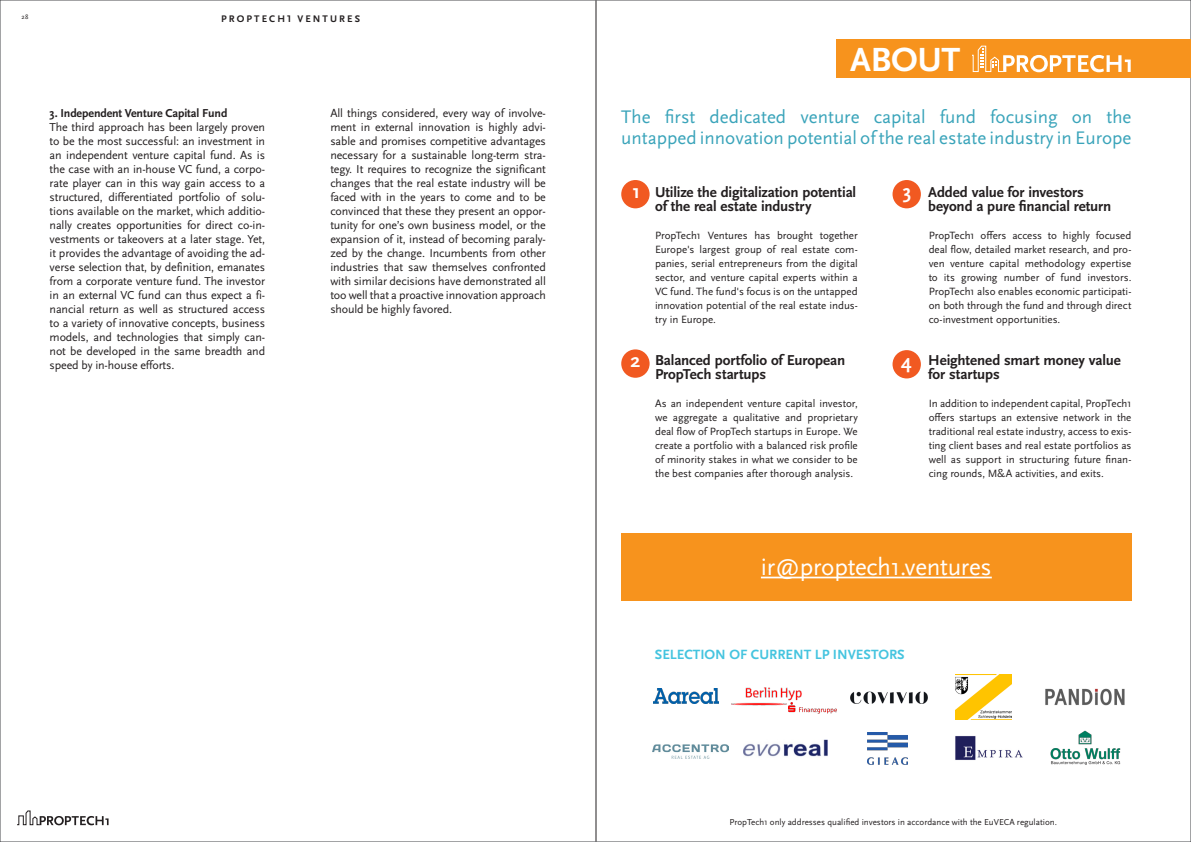
<style>
.page{position:relative;width:1191px;height:842px;background:#fff}
.page>*{position:absolute;margin:0;border:0;box-sizing:border-box;transform-origin:0 0}
.Auszeichung1{font:700 35px "Scala Sans Pro";letter-spacing:-.01em;color:#fff}
.Auszeichung1-2{font:25px "Scala Sans Pro";letter-spacing:-.01em;color:#fff}
.t1{font:700 20px "Scala Sans Pro";color:#fff}
.Ü1{font:19px/21px "Scala Sans Pro";color:#3aa4ba}
.Auszeichung1-3{font:700 15px/14px "Scala Sans Pro";letter-spacing:-.01em;color:#231f20}
.Auszeichung1-4{font:700 14px "Scala Sans Pro";color:#45c4df}
.Auszeichung1-5{font:12px/14px "Scala Sans Pro";letter-spacing:-.01em;color:#231f20;text-align:justify}
.Auszeichung1-6{font:700 12px "Scala Sans Pro";letter-spacing:-.01em;color:#231f20}
.Auszeichung1-7{font:11px/14px "Scala Sans Pro";letter-spacing:-.005em;color:#231f20;text-align:justify}
.t2{font:700 10px "Scala Sans Pro";letter-spacing:.21em;color:#231f20}
.Auszeichung1-8{font:9px "Scala Sans Pro";color:#231f20}
.t3{font:6.7px "Scala Sans Pro";color:#231f20}
</style>
<div class="page">
<div style="left:621px;top:534px;width:510px;height:67px;background:#f7931d"></div>
<hr style="left:761px;top:577px;width:230px;height:1px;background:#fff">
<hr style="left:595px;top:0;width:1px;height:842px;background:#231f20">
<svg style="left:17px;top:810px;width:92px;height:16px"></svg>
<div style="left:621px;top:180px;width:28px;height:28px;background:#f15921;border-radius:50%"></div>
<div style="left:892px;top:180px;width:29px;height:28px;background:#f15921;border-radius:50%"></div>
<div style="left:621px;top:349px;width:28px;height:29px;background:#f15921;border-radius:50%"></div>
<div style="left:892px;top:350px;width:29px;height:28px;background:#f15921;border-radius:50%"></div>
<div style="left:836px;top:40px;width:355px;height:38px;background:#f7931d"></div>
<svg style="left:972px;top:46px;width:158px;height:26px"></svg>
<img style="left:653px;top:689px;width:66px;height:15px">
<img style="left:731px;top:687px;width:70px;height:19px">
<img style="left:788px;top:702px;width:48px;height:11px">
<img style="left:850px;top:691px;width:77px;height:12px">
<img style="left:1045px;top:689px;width:80px;height:17px">
<img style="left:653px;top:744px;width:76px;height:15px">
<img style="left:743px;top:739px;width:84px;height:18px">
<img style="left:867px;top:733px;width:40px;height:32px">
<img style="left:955px;top:736px;width:68px;height:24px">
<img style="left:1050px;top:730px;width:70px;height:35px">
<img style="left:955px;top:674px;width:56px;height:45px">
<p class="t3" style="left:21px;top:13px;width:8px">28</p>
<p class="t2" style="left:221px;top:13px;width:140px">PROPTECH1 VENTURES</p>
<p class="Auszeichung1-6" style="left:50px;top:106px;width:179px">3. Independent Venture Capital Fund</p>
<p class="Auszeichung1-5" style="left:50px;top:120px;width:217px">The third approach has been largely proven to be the most successful: an investment in an independent venture capital fund. As is the case with an in-house VC fund, a corpo&shy;rate player can in this way gain access to a structured, differentiated portfolio of solu&shy;tions available on the market, which additio&shy;nally creates opportunities for direct co-in&shy;vestments or takeovers at a later stage. Yet, it provides the advantage of avoiding the ad&shy;verse selection that, by definition, emanates from a corporate venture fund. The investor in an external VC fund can thus expect a fi&shy;nancial return as well as structured access to a variety of innovative concepts, business models, and technologies that simply can&shy;not be developed in the same breadth and speed by in-house efforts.</p>
<p class="Auszeichung1-5" style="left:330px;top:106px;width:217px">All things considered, every way of involve&shy;ment in external innovation is highly advi&shy;sable and promises competitive advantages necessary for a sustainable long-term stra&shy;tegy. It requires to recognize the significant changes that the real estate industry will be faced with in the years to come and to be convinced that these they present an oppor&shy;tunity for one’s own business model, or the expansion of it, instead of becoming paraly&shy;zed by the change. Incumbents from other industries that saw themselves confronted with similar decisions have demonstrated all too well that a proactive innovation approach should be highly favored.</p>
<p class="Auszeichung1" style="left:850px;top:40px;width:112px">ABOUT</p>
<p class="Ü1" style="left:621px;top:106px;width:512px">The first dedicated venture capital fund focusing on the untapped innovation potential of the real estate industry in Europe</p>
<p class="t1" style="left:632px;top:180px;width:9px">1</p>
<p class="Auszeichung1-3" style="left:655px;top:185px;width:203px">Utilize the digitalization potential of the real estate industry</p>
<p class="t1" style="left:903px;top:180px;width:10px">3</p>
<p class="Auszeichung1-3" style="left:928px;top:185px;width:185px">Added value for investors beyond a pure financial return</p>
<p class="Auszeichung1-7" style="left:655px;top:228px;width:204px">PropTech1 Ventures has brought together Europe's largest group of real estate com&shy;panies, serial entrepreneurs from the digital sector, and venture capital experts within a VC fund. The fund's focus is on the untapped innovation potential of the real estate indus&shy;try in Europe.</p>
<p class="Auszeichung1-7" style="left:928px;top:228px;width:204px">PropTech1 offers access to highly focused deal flow, detailed market research, and pro&shy;ven venture capital methodology expertise to its growing number of fund investors.<br>PropTech1 also enables economic participati&shy;on both through the fund and through direct co-investment opportunities.</p>
<p class="t1" style="left:630px;top:349px;width:11px">2</p>
<p class="Auszeichung1-3" style="left:655px;top:353px;width:192px">Balanced portfolio of European<br>PropTech startups</p>
<p class="t1" style="left:901px;top:350px;width:11px">4</p>
<p class="Auszeichung1-3" style="left:928px;top:353px;width:194px">Heightened smart money value for startups</p>
<p class="Auszeichung1-7" style="left:655px;top:396px;width:204px">As an independent venture capital investor, we aggregate a qualitative and proprietary deal flow of PropTech startups in Europe. We create a portfolio with a balanced risk profile of minority stakes in what we consider to be the best companies after thorough analysis.</p>
<p class="Auszeichung1-7" style="left:928px;top:396px;width:204px">In addition to independent capital, PropTech1 offers startups an extensive network in the traditional real estate industry, access to exis&shy;ting client bases and real estate portfolios as well as support in structuring future finan&shy;cing rounds, M&amp;A activities, and exits.</p>
<p class="Auszeichung1-2" style="left:761px;top:552px;width:232px">ir@proptech1.ventures</p>
<p class="Auszeichung1-4" style="left:655px;top:647px;width:251px">SELECTION OF CURRENT LP INVESTORS</p>
<p class="Auszeichung1-8" style="left:729px;top:817px;width:329px">PropTech1 only addresses qualified investors in accordance with the EuVECA regulation.</p>
</div>
